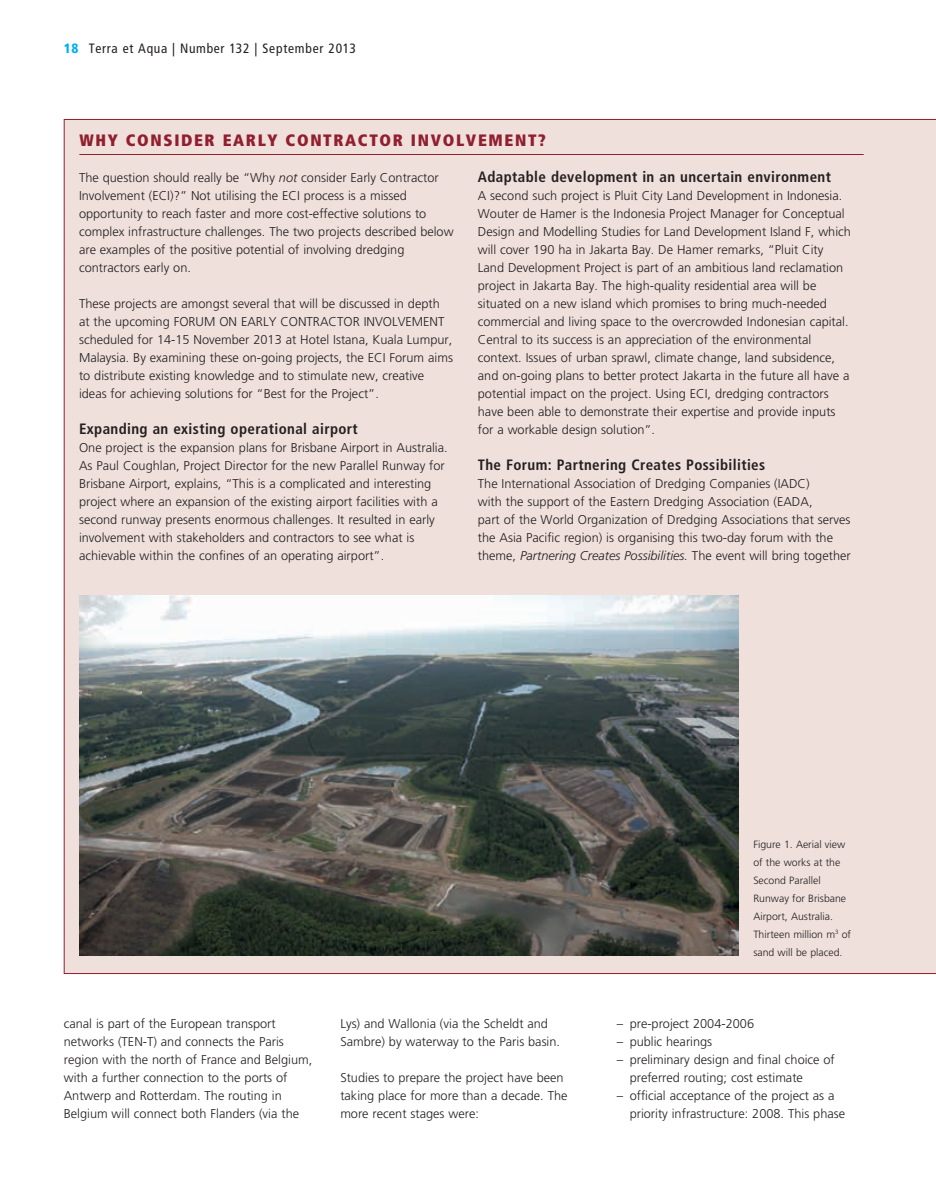
<style>
.page{position:relative;width:936px;height:1191px;background:#fff}
.page>*{position:absolute;margin:0;border:0;box-sizing:border-box;transform-origin:0 0}
.t1{font:900 condensed 16.5px "Frutiger";letter-spacing:.1em;color:#911f2f}
.t2{font:700 condensed 15px "Frutiger";letter-spacing:.025em;color:#231f20}
.t3{font:condensed 13.5px "Frutiger";letter-spacing:.05em;color:#231f20}
.t4{font:300 12.75px/18px "Frutiger";color:#231f20}
.t5{font:300 10.5px/18px "Frutiger";color:#231f20}
.s1{font-weight:900;color:#00aeef}
.s2{font-style:italic}
</style>
<div class="page">
<div style="left:64px;top:119px;width:871px;height:855px;background:#efe0db"></div>
<hr style="left:79px;top:154px;width:784px;height:1px;background:#911f2f">
<img style="left:79px;top:596px;width:659px;height:360px">
<p class="t3" style="left:64px;top:41px;width:293px"><span class="s1">18</span> Terra et Aqua | Number 132 | September 2013</p>
<p class="t1" style="left:79px;top:130px;width:468px">WHY CONSIDER EARLY CONTRACTOR INVOLVEMENT?</p>
<p class="t4" style="left:79px;top:168px;width:376px">The question should really be “Why <span class="s2">not</span> consider Early Contractor Involvement (ECI)?” Not utilising the ECI process is a missed opportunity to reach faster and more cost-effective solutions to complex infrastructure challenges. The two projects described below are examples of the positive potential of involving dredging contractors early on.</p>
<p class="t4" style="left:79px;top:294px;width:375px">These projects are amongst several that will be discussed in depth at the upcoming FORUM ON EARLY CONTRACTOR INVOLVEMENT scheduled for 14-15 November 2013 at Hotel Istana, Kuala Lumpur, Malaysia. By examining these on-going projects, the ECI Forum aims to distribute existing knowledge and to stimulate new, creative ideas for achieving solutions for “Best for the Project”.</p>
<p class="t2" style="left:79px;top:419px;width:280px">Expanding an existing operational airport</p>
<p class="t4" style="left:79px;top:438px;width:370px">One project is the expansion plans for Brisbane Airport in Australia.<br>As Paul Coughlan, Project Director for the new Parallel Runway for Brisbane Airport, explains, “This is a complicated and interesting project where an expansion of the existing airport facilities with a second runway presents enormous challenges. It resulted in early involvement with stakeholders and contractors to see what is achievable within the confines of an operating airport”.</p>
<p class="t2" style="left:478px;top:167px;width:354px">Adaptable development in an uncertain environment</p>
<p class="t4" style="left:478px;top:186px;width:374px">A second such project is Pluit City Land Development in Indonesia.<br>Wouter de Hamer is the Indonesia Project Manager for Conceptual Design and Modelling Studies for Land Development Island F, which will cover 190 ha in Jakarta Bay. De Hamer remarks, “Pluit City Land Development Project is part of an ambitious land reclamation project in Jakarta Bay. The high-quality residential area will be situated on a new island which promises to bring much-needed commercial and living space to the overcrowded Indonesian capital.<br>Central to its success is an appreciation of the environmental context. Issues of urban sprawl, climate change, land subsidence, and on-going plans to better protect Jakarta in the future all have a potential impact on the project. Using ECI, dredging contractors have been able to demonstrate their expertise and provide inputs for a workable design solution”.</p>
<p class="t2" style="left:478px;top:455px;width:289px">The Forum: Partnering Creates Possibilities</p>
<p class="t4" style="left:478px;top:474px;width:374px">The International Association of Dredging Companies (IADC)<br>with the support of the Eastern Dredging Association (EADA,<br>part of the World Organization of Dredging Associations that serves the Asia Pacific region) is organising this two-day forum with the theme, <span class="s2">Partnering Creates Possibilities.</span> The event will bring together</p>
<p class="t4" style="left:64px;top:1014px;width:250px">canal is part of the European transport networks (TEN-T) and connects the Paris region with the north of France and Belgium, with a further connection to the ports of Antwerp and Rotterdam. The routing in Belgium will connect both Flanders (via the</p>
<p class="t4" style="left:340px;top:1014px;width:221px">Lys) and Wallonia (via the Scheldt and<br>Sambre) by waterway to the Paris basin.</p>
<p class="t4" style="left:340px;top:1068px;width:229px">Studies to prepare the project have been taking place for more than a decade. The more recent stages were:</p>
<p class="t5" style="left:753px;top:835px;width:99px">Figure 1. Aerial view of the works at the<br>Second Parallel<br>Runway for Brisbane<br>Airport, Australia.<br>Thirteen million m<sup>3</sup> of sand will be placed.</p>
<p class="t4" style="left:617px;top:1014px;width:139px">– pre-project 2004-2006</p>
<p class="t4" style="left:617px;top:1032px;width:97px">– public hearings</p>
<p class="t4" style="left:629px;top:1050px;width:207px;text-indent:-13px">– preliminary design and final choice of preferred routing; cost estimate</p>
<p class="t4" style="left:629px;top:1086px;width:217px;text-indent:-13px">– official acceptance of the project as a priority infrastructure: 2008. This phase</p>
</div>
